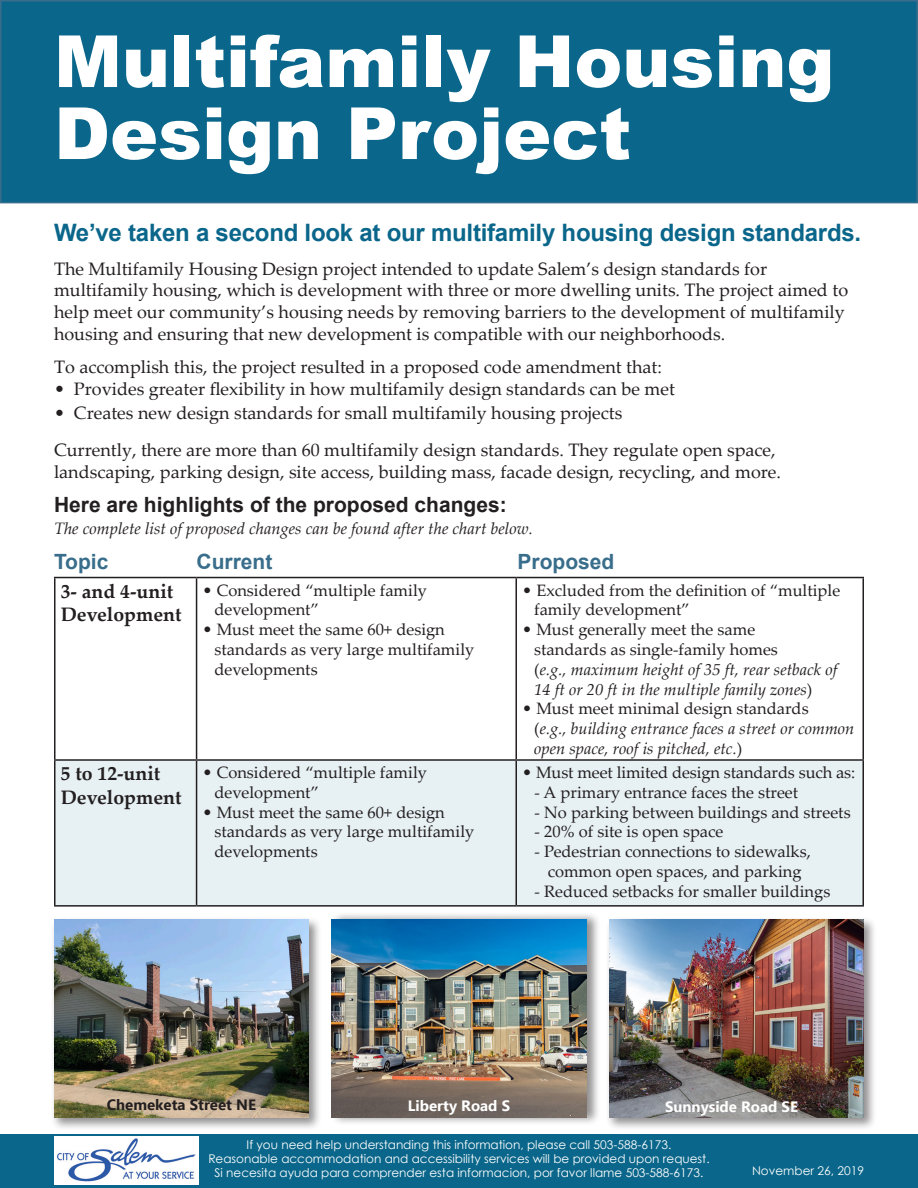
<style>
.page{position:relative;width:918px;height:1188px;background:#fff}
.page>*{position:absolute;margin:0;border:0;box-sizing:border-box;transform-origin:0 0}
.t1{font:900 72px/72px "Arial";color:#fff}
.t2{font:700 24px "Arial";letter-spacing:-.01em;color:#0a668a}
.t3{font:700 21px "Arial";color:#231f20}
.t4{font:700 21px "Arial";color:#386d8b}
.t5{font:700 19.5px/23.4px "Palatino Linotype";color:#231f20}
.t6{font:18px/21.6px "Palatino Linotype";color:#231f20}
.t7{font:16.5px/19.8px "Palatino Linotype";color:#231f20}
.t8{font:italic 16.5px/19.8px "Palatino Linotype";color:#231f20}
.t9{font:700 15px "Ebrima";color:#fff}
.t10{font:700 15px "Ebrima";color:#231f20}
.Title_VI{font:12px "Century Gothic";color:#fff}
.s1{font-style:normal}
</style>
<div class="page">
<div style="left:1px;top:1px;width:916px;height:202px;background:#0a668a"></div>
<div style="left:0;top:0;width:918px;height:203px;border:2px solid #386d8b"></div>
<div style="left:1px;top:1135px;width:916px;height:52px;background:#0a668a"></div>
<div style="left:0;top:1134px;width:918px;height:54px;border:2px solid #0a668a"></div>
<img style="left:54px;top:1136px;width:144px;height:49px">
<div style="left:51px;top:916px;width:271px;height:215px;background:#231f20;opacity:.5"></div>
<img style="left:54px;top:920px;width:255px;height:198px">
<div style="left:330px;top:912px;width:272px;height:214px;background:#231f20;opacity:.5"></div>
<img style="left:332px;top:920px;width:254px;height:198px">
<div style="left:606px;top:916px;width:271px;height:215px;background:#231f20;opacity:.5"></div>
<img style="left:609px;top:920px;width:255px;height:198px">
<div style="left:56px;top:761px;width:806px;height:144px;background:#e7f0f3"></div>
<hr style="left:54px;top:577px;width:143px;height:1px;background:#231f20">
<hr style="left:54px;top:578px;width:2px;height:181px;background:#231f20">
<hr style="left:197px;top:577px;width:319px;height:1px;background:#231f20">
<hr style="left:196px;top:578px;width:1px;height:181px;background:#231f20">
<hr style="left:516px;top:577px;width:348px;height:1px;background:#231f20">
<hr style="left:515px;top:578px;width:2px;height:181px;background:#231f20">
<hr style="left:862px;top:578px;width:2px;height:181px;background:#231f20">
<hr style="left:54px;top:759px;width:143px;height:2px;background:#231f20">
<hr style="left:54px;top:761px;width:2px;height:144px;background:#231f20">
<hr style="left:197px;top:759px;width:319px;height:2px;background:#231f20">
<hr style="left:196px;top:761px;width:1px;height:144px;background:#231f20">
<hr style="left:516px;top:759px;width:348px;height:2px;background:#231f20">
<hr style="left:515px;top:761px;width:2px;height:144px;background:#231f20">
<hr style="left:862px;top:761px;width:2px;height:144px;background:#231f20">
<hr style="left:54px;top:905px;width:143px;height:2px;background:#231f20">
<hr style="left:197px;top:905px;width:319px;height:2px;background:#231f20">
<hr style="left:516px;top:905px;width:348px;height:2px;background:#231f20">
<p class="t1" style="left:54px;top:23px;width:782px">Multifamily Housing<br>Design Project</p>
<p class="t2" style="left:54px;top:216px;width:809px">We’ve taken a second look at our multifamily housing design standards.</p>
<p class="t6" style="left:54px;top:257px;width:796px">The Multifamily Housing Design project intended to update Salem’s design standards for multifamily housing, which is development with three or more dwelling units. The project aimed to help meet our community’s housing needs by removing barriers to the development of multifamily housing and ensuring that new development is compatible with our neighborhoods.</p>
<p class="t6" style="left:54px;top:356px;width:609px">To accomplish this, the project resulted in a proposed code amendment that:</p>
<p class="t6" style="left:54px;top:377px;width:622px">• Provides greater flexibility in how multifamily design standards can be met</p>
<p class="t6" style="left:54px;top:402px;width:570px">• Creates new design standards for small multifamily housing projects</p>
<p class="t6" style="left:54px;top:438px;width:729px">Currently, there are more than 60 multifamily design standards. They regulate open space, landscaping, parking design, site access, building mass, facade design, recycling, and more.</p>
<p class="t3" style="left:54px;top:490px;width:454px">Here are highlights of the proposed changes:</p>
<p class="t8" style="left:54px;top:518px;width:480px">The complete list of proposed changes can be found after the chart below.</p>
<p class="t4" style="left:54px;top:547px;width:56px">Topic</p>
<p class="t4" style="left:197px;top:547px;width:77px">Current</p>
<p class="t4" style="left:518px;top:547px;width:98px">Proposed</p>
<p class="t5" style="left:61px;top:579px;width:122px">3- and 4-unit<br>Development</p>
<p class="t7" style="left:215px;top:579px;width:214px;text-indent:-12px">• Considered “multiple family development”</p>
<p class="t7" style="left:215px;top:619px;width:261px;text-indent:-12px">• Must meet the same 60+ design standards as very large multifamily developments</p>
<p class="t7" style="left:534px;top:579px;width:308px;text-indent:-12px">• Excluded from the definition of “multiple family development”</p>
<p class="t8" style="left:534px;top:619px;width:305px;text-indent:-12px"><span class="s1">• Must generally meet the same<br>standards as single-family homes<br>(</span>e.g., maximum height of 35 ft, rear setback of 14 ft or 20 ft in the multiple family zones<span class="s1">)</span></p>
<p class="t8" style="left:534px;top:698px;width:322px;text-indent:-12px"><span class="s1">• Must meet minimal design standards<br>(</span>e.g., building entrance faces a street or common open space, roof is pitched, etc.<span class="s1">)</span></p>
<p class="t5" style="left:61px;top:761px;width:122px">5 to 12-unit<br>Development</p>
<p class="t7" style="left:215px;top:762px;width:214px;text-indent:-12px">• Considered “multiple family development”</p>
<p class="t7" style="left:215px;top:802px;width:261px;text-indent:-12px">• Must meet the same 60+ design standards as very large multifamily developments</p>
<p class="t7" style="left:522px;top:762px;width:335px">• Must meet limited design standards such as:</p>
<p class="t7" style="left:535px;top:782px;width:265px">- A primary entrance faces the street</p>
<p class="t7" style="left:535px;top:802px;width:318px">- No parking between buildings and streets</p>
<p class="t7" style="left:535px;top:821px;width:190px">- 20% of site is open space</p>
<p class="t7" style="left:535px;top:841px;width:278px;text-align:center">- Pedestrian connections to sidewalks, common open spaces, and parking</p>
<p class="t7" style="left:535px;top:881px;width:297px">- Reduced setbacks for smaller buildings</p>
<p class="t10" style="left:107px;top:1094px;width:151px">Chemeketa Street NE</p>
<p class="t9" style="left:408px;top:1094px;width:104px">Liberty Road S</p>
<p class="t9" style="left:665px;top:1095px;width:134px">Sunnyside Road SE</p>
<p class="Title_VI" style="left:247px;top:1136px;width:426px">If you need help understanding this information, please call 503-588-6173.</p>
<p class="Title_VI" style="left:208px;top:1150px;width:503px">Reasonable accommodation and accessibility services will be provided upon request.</p>
<p class="Title_VI" style="left:215px;top:1165px;width:490px">Si necesita ayuda para comprender esta informacion, por favor llame 503-588-6173.</p>
<p class="Title_VI" style="left:752px;top:1162px;width:113px">November 26, 2019</p>
</div>
